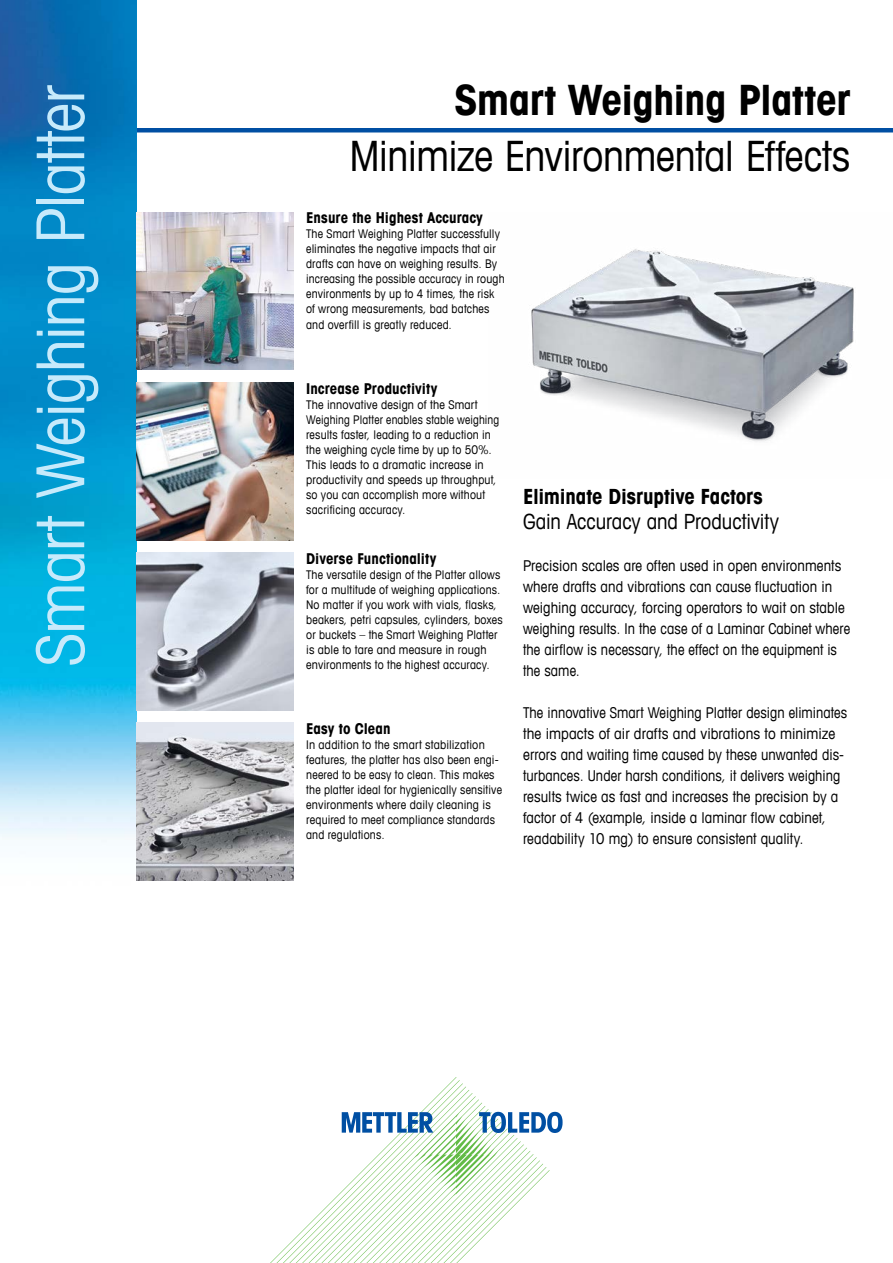
<style>
.page{position:relative;width:893px;height:1263px;background:#fff}
.page>*{position:absolute;margin:0;border:0;box-sizing:border-box;transform-origin:0 0}
.t1{font:condensed 66px "Avant Garde Com";letter-spacing:-.015em;color:#c7eafb}
.t2{font:condensed 42px "Avant Garde Com";letter-spacing:-.015em;color:#000}
.t3{font:700 condensed 42px "Avant Garde Com";letter-spacing:-.01em;color:#000}
.t4{font:condensed 21px "Avant Garde Com";letter-spacing:-.005em;color:#000}
.t5{font:700 condensed 21px "Avant Garde Com";letter-spacing:-.005em;color:#000}
.t6{font:condensed 15px/21px "Avant Garde Com";letter-spacing:.005em;color:#000}
.t7{font:700 condensed 15px "Avant Garde Com";letter-spacing:.005em;color:#000}
.t8{font:condensed 12px/15px "Avant Garde Com";letter-spacing:.015em;color:#000}
</style>
<div class="page">
<hr style="left:111px;top:128px;width:782px;height:4px;background:#004fa3">
<img style="left:0;top:0;width:136px;height:842px">
<img style="left:136px;top:723px;width:157px;height:157px">
<img style="left:136px;top:553px;width:157px;height:157px">
<img style="left:136px;top:383px;width:157px;height:157px">
<img style="left:136px;top:213px;width:157px;height:157px">
<svg style="left:270px;top:1077px;width:293px;height:186px"></svg>
<img style="left:531px;top:249px;width:323px;height:193px">
<h1 class="t1" style="left:20px;top:666px;width:583px;rotate:-90deg">Smart Weighing Platter</h1>
<h2 class="t3" style="left:454px;top:73px;width:398px">Smart Weighing Platter</h2>
<h2 class="t2" style="left:349px;top:130px;width:502px">Minimize Environmental Effects</h2>
<p class="t7" style="left:306px;top:208px;width:178px">Ensure the Highest Accuracy</p>
<p class="t8" style="left:306px;top:226px;width:200px">The Smart Weighing Platter successfully eliminates the negative impacts that air drafts can have on weighing results. By increasing the possible accuracy in rough environments by up to 4 times, the risk of wrong measurements, bad batches and overfill is greatly reduced.</p>
<p class="t7" style="left:306px;top:379px;width:133px">Increase Productivity</p>
<p class="t8" style="left:306px;top:396px;width:195px">The innovative design of the Smart Weighing Platter enables stable weighing results faster, leading to a reduction in the weighing cycle time by up to 50%.<br>This leads to a dramatic increase in productivity and speeds up throughput, so you can accomplish more without sacrificing accuracy.</p>
<h3 class="t5" style="left:523px;top:483px;width:241px">Eliminate Disruptive Factors</h3>
<h3 class="t4" style="left:523px;top:509px;width:258px">Gain Accuracy and Productivity</h3>
<p class="t6" style="left:523px;top:555px;width:329px">Precision scales are often used in open environments where drafts and vibrations can cause fluctuation in weighing accuracy, forcing operators to wait on stable weighing results. In the case of a Laminar Cabinet where the airflow is necessary, the effect on the equipment is the same.</p>
<p class="t6" style="left:523px;top:702px;width:326px">The innovative Smart Weighing Platter design eliminates the impacts of air drafts and vibrations to minimize errors and waiting time caused by these unwanted dis&shy;turbances. Under harsh conditions, it delivers weighing results twice as fast and increases the precision by a factor of 4 (example, inside a laminar flow cabinet, readability 10 mg) to ensure consistent quality.</p>
<p class="t7" style="left:306px;top:549px;width:132px">Diverse Functionality</p>
<p class="t8" style="left:306px;top:567px;width:198px">The versatile design of the Platter allows for a multitude of weighing applications.<br>No matter if you work with vials, flasks, beakers, petri capsules, cylinders, boxes or buckets – the Smart Weighing Platter is able to tare and measure in rough environments to the highest accuracy.</p>
<p class="t7" style="left:306px;top:719px;width:86px">Easy to Clean</p>
<p class="t8" style="left:306px;top:737px;width:197px">In addition to the smart stabilization features, the platter has also been engi&shy;neered to be easy to clean. This makes the platter ideal for hygienically sensitive environments where daily cleaning is required to meet compliance standards and regulations.</p>
</div>
